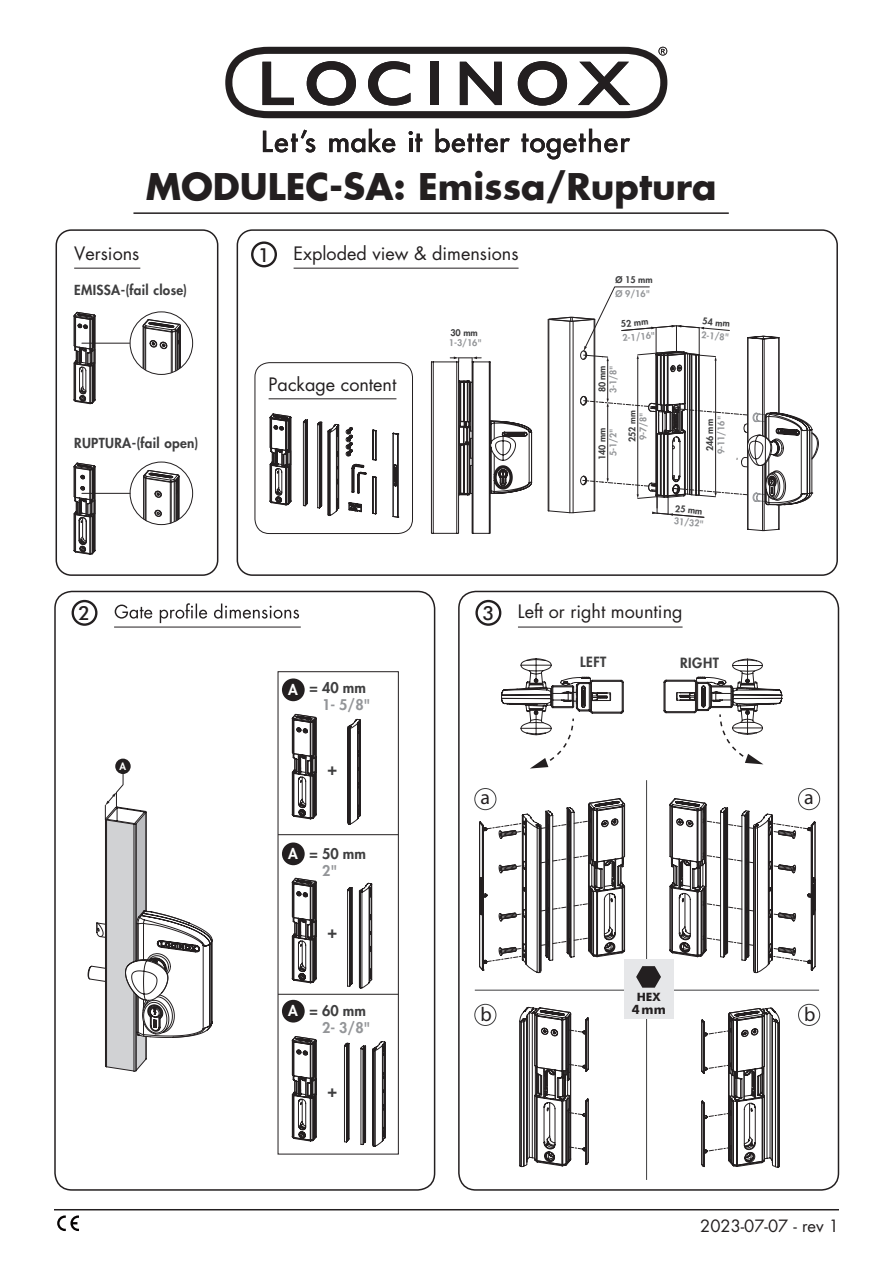
<style>
.page{position:relative;width:893px;height:1263px;background:#fff}
.page>*{position:absolute;margin:0;border:0;box-sizing:border-box;transform-origin:0 0}
.t1{font:700 36px "Futura";color:#231f20}
.t2{font:19.95px "Myriad Pro";color:#231f20}
.t3{font:500 19.5px "Futura BT";color:#231f20}
.t4{font:18px "Futura Std";color:#231f20}
.t5{font:800 16.8px "Futura Std";color:#3e3e3f}
.t6{font:16.5px "Futura Std";color:#231f20}
.t7{font:800 14.4px/16.8px "Futura Std";color:#939598}
.t8{font:800 14.4px/16.8px "Futura Std";color:#3e3e3f}
.t9{font:800 14.4px "Futura Std";color:#fff}
.t10{font:800 13.8px "Futura Std";letter-spacing:.04em;color:#3e3e3f}
.t11{font:800 13.5px "Futura Std";letter-spacing:.025em;color:#3e3e3f}
.t12{font:700 12.75px "Futura BT";color:#231f20}
.t13{font:700 11.4px "Futura BT";color:#231f20}
.t14{font:800 9.75px "Futura Std";color:#fff}
.t15{font:800 9px/13.8px "Futura Std";color:#939598}
.t16{font:800 9px "Futura Std";color:#3e3e3f}
.s1{font-family:"Futura BT";font-weight:500;font-size:19.5px}
.s2{color:#3e3e3f}
.s3{font-size:8.55px}
.s4{color:#939598}
</style>
<div class="page">
<svg style="left:74px;top:463px;width:22px;height:92px"></svg>
<div style="left:115px;top:759px;width:16px;height:15px;background:#231f20;border-radius:50%"></div>
<div style="left:282px;top:678px;width:23px;height:23px;background:#231f20;border-radius:50%"></div>
<div style="left:282px;top:842px;width:23px;height:23px;background:#231f20;border-radius:50%"></div>
<div style="left:282px;top:1000px;width:23px;height:22px;background:#231f20;border-radius:50%"></div>
<div style="left:458px;top:591px;width:381px;height:600px;border:2px solid #231f20;border-radius:17px"></div>
<div style="left:54px;top:591px;width:381px;height:600px;border:2px solid #231f20;border-radius:17px"></div>
<div style="left:475px;top:600px;width:26px;height:26px;border:2px solid #231f20;border-radius:50%"></div>
<div style="left:72px;top:600px;width:26px;height:26px;border:2px solid #231f20;border-radius:50%"></div>
<svg style="left:115px;top:603px;width:184px;height:20px"></svg>
<hr style="left:518px;top:627px;width:165px;height:1px;background:#231f20">
<hr style="left:114px;top:627px;width:187px;height:1px;background:#231f20">
<div style="left:278px;top:671px;width:121px;height:483px;border:1px solid #231f20"></div>
<hr style="left:278px;top:834px;width:120px;height:1px;background:#231f20">
<hr style="left:278px;top:994px;width:120px;height:1px;background:#231f20">
<svg style="left:292px;top:714px;width:69px;height:110px"></svg>
<svg style="left:292px;top:878px;width:80px;height:110px"></svg>
<svg style="left:292px;top:1036px;width:93px;height:110px"></svg>
<svg style="left:88px;top:771px;width:124px;height:300px"></svg>
<svg style="left:474px;top:788px;width:346px;height:203px"></svg>
<hr style="left:646px;top:780px;width:1px;height:400px;background:#3e3e3f">
<div style="left:474px;top:1004px;width:22px;height:22px;border:1px solid #3e3e3f;border-radius:50%"></div>
<div style="left:798px;top:788px;width:22px;height:22px;border:1px solid #3e3e3f;border-radius:50%"></div>
<div style="left:798px;top:1004px;width:22px;height:22px;border:1px solid #3e3e3f;border-radius:50%"></div>
<div style="left:624px;top:960px;width:50px;height:59px;background:#e6e7e9"></div>
<svg style="left:636px;top:966px;width:25px;height:22px"></svg>
<svg style="left:519px;top:1007px;width:70px;height:160px"></svg>
<svg style="left:701px;top:1008px;width:79px;height:159px"></svg>
<svg style="left:501px;top:658px;width:281px;height:110px"></svg>
<svg style="left:270px;top:414px;width:128px;height:104px"></svg>
<hr style="left:294px;top:268px;width:225px;height:1px;background:#231f20">
<div style="left:251px;top:241px;width:26px;height:26px;border:2px solid #231f20;border-radius:50%"></div>
<div style="left:237px;top:229px;width:601px;height:347px;border:2px solid #231f20;border-radius:15px"></div>
<div style="left:255px;top:362px;width:158px;height:172px;border:1px solid #231f20;border-radius:15px"></div>
<hr style="left:269px;top:399px;width:127px;height:1px;background:#231f20">
<svg style="left:74px;top:312px;width:22px;height:92px"></svg>
<hr style="left:74px;top:268px;width:66px;height:1px;background:#231f20">
<div style="left:56px;top:229px;width:162px;height:347px;border:2px solid #231f20;border-radius:15px"></div>
<svg style="left:130px;top:312px;width:63px;height:62px"></svg>
<div style="left:130px;top:312px;width:63px;height:63px;border:1px solid #231f20;border-radius:50%"></div>
<div style="left:130px;top:462px;width:63px;height:63px;border:1px solid #231f20;border-radius:50%"></div>
<hr style="left:143px;top:477px;width:1px;height:48px;background:#231f20">
<hr style="left:171px;top:482px;width:1px;height:43px;background:#231f20">
<hr style="left:174px;top:482px;width:1px;height:43px;background:#231f20">
<hr style="left:170px;top:482px;width:1px;height:43px;background:#231f20">
<hr style="left:146px;top:478px;width:1px;height:47px;background:#231f20">
<svg style="left:155px;top:510px;width:7px;height:7px"></svg>
<hr style="left:175px;top:481px;width:1px;height:44px;background:#231f20">
<hr style="left:176px;top:480px;width:1px;height:45px;background:#231f20">
<hr style="left:145px;top:478px;width:1px;height:47px;background:#231f20">
<hr style="left:144px;top:477px;width:1px;height:48px;background:#231f20">
<hr style="left:179px;top:477px;width:1px;height:48px;background:#231f20">
<svg style="left:155px;top:491px;width:7px;height:7px"></svg>
<svg style="left:143px;top:470px;width:37px;height:14px"></svg>
<hr style="left:177px;top:478px;width:1px;height:47px;background:#231f20">
<hr style="left:178px;top:478px;width:1px;height:47px;background:#231f20">
<hr style="left:175px;top:331px;width:1px;height:43px;background:#231f20">
<hr style="left:172px;top:332px;width:1px;height:42px;background:#231f20">
<hr style="left:171px;top:332px;width:1px;height:42px;background:#231f20">
<hr style="left:176px;top:331px;width:1px;height:43px;background:#231f20">
<hr style="left:177px;top:329px;width:1px;height:45px;background:#231f20">
<hr style="left:145px;top:328px;width:1px;height:46px;background:#231f20">
<hr style="left:143px;top:327px;width:1px;height:47px;background:#231f20">
<hr style="left:180px;top:326px;width:1px;height:48px;background:#231f20">
<svg style="left:150px;top:340px;width:17px;height:9px"></svg>
<svg style="left:143px;top:319px;width:38px;height:15px"></svg>
<hr style="left:179px;top:327px;width:1px;height:47px;background:#231f20">
<hr style="left:82px;top:343px;width:48px;height:1px;background:#231f20">
<hr style="left:82px;top:493px;width:48px;height:1px;background:#231f20">
<svg style="left:431px;top:357px;width:101px;height:177px"></svg>
<svg style="left:479px;top:798px;width:146px;height:175px"></svg>
<svg style="left:670px;top:798px;width:145px;height:175px"></svg>
<svg style="left:548px;top:287px;width:271px;height:244px"></svg>
<svg style="left:263px;top:130px;width:52px;height:22px"></svg>
<svg style="left:329px;top:129px;width:66px;height:23px"></svg>
<svg style="left:409px;top:131px;width:13px;height:21px"></svg>
<svg style="left:436px;top:129px;width:74px;height:23px"></svg>
<svg style="left:521px;top:129px;width:109px;height:30px"></svg>
<svg style="left:225px;top:47px;width:442px;height:71px"></svg>
<svg style="left:57px;top:1215px;width:22px;height:16px"></svg>
<hr style="left:54px;top:1209px;width:785px;height:1px;background:#231f20">
<hr style="left:133px;top:212px;width:596px;height:2px;background:#231f20">
<p class="t1" style="left:146px;top:161px;width:572px">MODULEC-SA: Emissa/Ruptura</p>
<p class="t1" style="left:191px;top:167px;width:572px">MODULEC-SA: Emissa/Ruptura</p>
<p class="t4" style="left:74px;top:242px;width:67px">Versions</p>
<p class="t11" style="left:74px;top:282px;width:115px">EMISSA-(fail close)</p>
<p class="t11" style="left:74px;top:434px;width:126px">RUPTURA-(fail open)</p>
<p class="t4" style="left:258px;top:242px;width:262px"><span class="s1">1</span> Exploded view &amp; dimensions</p>
<p class="t4" style="left:269px;top:373px;width:129px">Package content</p>
<p class="t15" style="left:449px;top:327px;width:35px;line-height:10.5px;rotate:1deg"><span class="s2">30 mm<br></span>1-3/16"</p>
<p class="t15" style="left:616px;top:273px;width:39px"><span class="s2">Ø 15 mm<br></span>Ø 9/16"</p>
<p class="t15" style="left:620px;top:317px;width:35px;line-height:14.2px;rotate:-5deg"><span class="s2">52 mm<br></span>2-1/16"</p>
<p class="t15" style="left:703px;top:314px;width:29px;rotate:5deg"><span class="s2">54 mm<br></span>2-1/8"</p>
<p class="t15" style="left:606px;top:393px;width:29px;rotate:-90deg">3-1/8"</p>
<p class="t16" style="left:596px;top:392px;width:28px;rotate:-90deg">80 mm</p>
<p class="t16" style="left:596px;top:460px;width:34px;rotate:-90deg">140 mm</p>
<p class="t15" style="left:606px;top:456px;width:29px;rotate:-90deg">5-1/2"</p>
<p class="t16" style="left:626px;top:442px;width:33px;rotate:-90deg">252 <span class="s3">mm</span></p>
<p class="t15" style="left:636px;top:440px;width:29px;rotate:-90deg">9-7/8"</p>
<p class="t15" style="left:714px;top:454px;width:40px;rotate:-90deg">9-11/16"</p>
<p class="t16" style="left:704px;top:451px;width:33px;rotate:-90deg">246 mm</p>
<p class="t15" style="left:676px;top:502px;width:32px;line-height:12.5px;rotate:5deg"><span class="s2">25 mm<br></span>31/32"</p>
<p class="t3" style="left:79px;top:601px;width:13px">2</p>
<p class="t4" style="left:482px;top:600px;width:202px"><span class="s1">3</span> Left or right mounting</p>
<p class="t14" style="left:120px;top:760px;width:8px">A</p>
<p class="t10" style="left:580px;top:653px;width:28px">LEFT</p>
<p class="t10" style="left:680px;top:654px;width:40px">RIGHT</p>
<p class="t9" style="left:288px;top:680px;width:11px">A</p>
<p class="t7" style="left:322px;top:680px;width:50px;text-indent:-13px"><span class="s2">= 40 mm<br></span>1- 5/8"</p>
<p class="t5" style="left:327px;top:758px;width:11px">+</p>
<p class="t2" style="left:481px;top:785px;width:11px">a</p>
<p class="t2" style="left:804px;top:785px;width:11px">a</p>
<p class="t9" style="left:288px;top:844px;width:11px">A</p>
<p class="t8" style="left:322px;top:845px;width:45px;text-indent:-13px">= 50 mm<br><span class="s4">2"</span></p>
<p class="t5" style="left:327px;top:922px;width:11px">+</p>
<p class="t9" style="left:288px;top:1002px;width:11px">A</p>
<p class="t7" style="left:322px;top:1002px;width:50px;text-indent:-13px"><span class="s2">= 60 mm<br></span>2- 3/8"</p>
<p class="t2" style="left:481px;top:1002px;width:13px">b</p>
<p class="t13" style="left:637px;top:990px;width:25px">HEX</p>
<p class="t12" style="left:632px;top:1002px;width:36px">4mm</p>
<p class="t2" style="left:804px;top:1002px;width:13px">b</p>
<p class="t5" style="left:327px;top:1080px;width:11px">+</p>
<p class="t6" style="left:700px;top:1216px;width:140px">2023-07-07 - rev 1</p>
<p class="t6" style="left:721px;top:1217px;width:69px">18 124</p>
</div>
